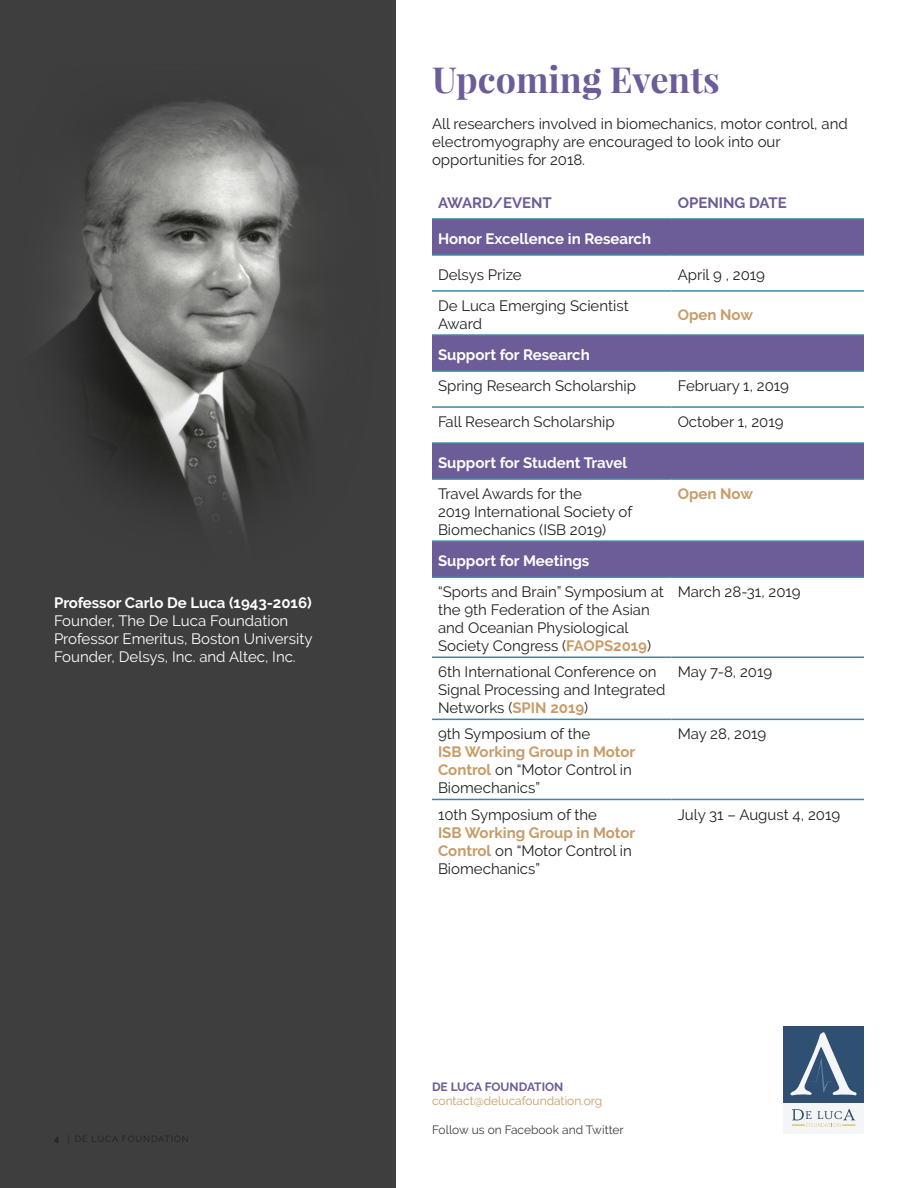
<style>
.page{position:relative;width:918px;height:1188px;background:#fff}
.page>*{position:absolute;margin:0;border:0;box-sizing:border-box;transform-origin:0 0}
.t1{font:700 36px "Playfair Display";color:#6c5c98}
.Body{font:15px/18px "Raleway";color:#231f20}
.Body-2{font:700 15px "Raleway";color:#fff}
.Body-3{font:15px "Raleway";color:#fff}
.Body-4{font:700 15px "Raleway";color:#6c5c98}
.Body-5{font:700 15px "Raleway";color:#c79c68}
.Body-6{font:12px "Raleway";color:#c79c68}
.Body-7{font:12px "Raleway";color:#3e3e3f}
.Body-8{font:700 12px "Raleway";color:#6c5c98}
.s1{font-weight:700;color:#c79c68}
</style>
<div class="page">
<div style="left:0;top:0;width:396px;height:1188px;background:#3e3e3f"></div>
<svg style="left:470px;top:220px;width:394px;height:356px"></svg>
<hr style="left:432px;top:218px;width:240px;height:2px;background:#3c89a7">
<hr style="left:672px;top:218px;width:192px;height:2px;background:#3c89a7">
<hr style="left:432px;top:254px;width:240px;height:2px;background:#3c89a7">
<hr style="left:672px;top:254px;width:192px;height:2px;background:#3c89a7">
<hr style="left:432px;top:290px;width:240px;height:2px;background:#3c89a7">
<hr style="left:672px;top:290px;width:192px;height:2px;background:#3c89a7">
<hr style="left:432px;top:334px;width:240px;height:2px;background:#3c89a7">
<hr style="left:672px;top:334px;width:192px;height:2px;background:#3c89a7">
<hr style="left:432px;top:370px;width:240px;height:2px;background:#3c89a7">
<hr style="left:672px;top:370px;width:192px;height:2px;background:#3c89a7">
<hr style="left:432px;top:406px;width:240px;height:2px;background:#3c89a7">
<hr style="left:672px;top:406px;width:192px;height:2px;background:#3c89a7">
<hr style="left:432px;top:442px;width:240px;height:2px;background:#3c89a7">
<hr style="left:672px;top:442px;width:192px;height:2px;background:#3c89a7">
<hr style="left:432px;top:478px;width:240px;height:2px;background:#3c89a7">
<hr style="left:672px;top:478px;width:192px;height:2px;background:#3c89a7">
<hr style="left:432px;top:540px;width:240px;height:2px;background:#3c89a7">
<hr style="left:672px;top:540px;width:192px;height:2px;background:#3c89a7">
<hr style="left:432px;top:576px;width:240px;height:2px;background:#3c89a7">
<hr style="left:672px;top:576px;width:192px;height:2px;background:#3c89a7">
<hr style="left:432px;top:657px;width:240px;height:1px;background:#3c89a7">
<hr style="left:672px;top:657px;width:192px;height:1px;background:#3c89a7">
<hr style="left:432px;top:719px;width:240px;height:1px;background:#3c89a7">
<hr style="left:672px;top:719px;width:192px;height:1px;background:#3c89a7">
<hr style="left:432px;top:799px;width:240px;height:1px;background:#3c89a7">
<hr style="left:672px;top:799px;width:192px;height:1px;background:#3c89a7">
<img style="left:59px;top:102px;width:411px;height:476px">
<div style="left:783px;top:1026px;width:81px;height:78px;background:#2f4f73"></div>
<div style="left:783px;top:1104px;width:81px;height:30px;background:#f4f5f6"></div>
<svg style="left:792px;top:1109px;width:63px;height:18px"></svg>
<svg style="left:790px;top:1032px;width:67px;height:64px"></svg>
<p class="Body-2" style="left:54px;top:594px;width:259px">Professor Carlo De Luca (1943-2016)</p>
<p class="Body-3" style="left:54px;top:612px;width:236px">Founder, The De Luca Foundation</p>
<p class="Body-3" style="left:54px;top:630px;width:260px">Professor Emeritus, Boston University</p>
<p class="Body-3" style="left:54px;top:648px;width:243px">Founder, Delsys, Inc. and Altec, Inc.</p>
<h1 class="t1" style="left:432px;top:57px;width:289px">Upcoming Events</h1>
<p class="Body" style="left:432px;top:115px;width:417px">All researchers involved in biomechanics, motor control, and electromyography are encouraged to look into our</p>
<p class="Body" style="left:432px;top:151px;width:155px">opportunities for 2018.</p>
<p class="Body-4" style="left:438px;top:194px;width:115px">AWARD/EVENT</p>
<p class="Body-4" style="left:678px;top:194px;width:111px">OPENING DATE</p>
<p class="Body-2" style="left:438px;top:230px;width:215px">Honor Excellence in Research</p>
<p class="Body" style="left:438px;top:266px;width:85px">Delsys Prize</p>
<p class="Body" style="left:678px;top:266px;width:89px">April 9 , 2019</p>
<p class="Body" style="left:438px;top:297px;width:192px">De Luca Emerging Scientist<br>Award</p>
<p class="Body-5" style="left:678px;top:306px;width:77px">Open Now</p>
<p class="Body-2" style="left:438px;top:346px;width:153px">Support for Research</p>
<p class="Body" style="left:438px;top:377px;width:200px">Spring Research Scholarship</p>
<p class="Body" style="left:678px;top:377px;width:113px">February 1, 2019</p>
<p class="Body" style="left:438px;top:413px;width:178px">Fall Research Scholarship</p>
<p class="Body" style="left:678px;top:413px;width:107px">October 1, 2019</p>
<p class="Body-2" style="left:438px;top:454px;width:191px">Support for Student Travel</p>
<p class="Body" style="left:438px;top:485px;width:146px">Travel Awards for the</p>
<p class="Body" style="left:438px;top:503px;width:196px">2019 International Society of<br>Biomechanics (ISB 2019)</p>
<p class="Body-5" style="left:678px;top:485px;width:77px">Open Now</p>
<p class="Body-2" style="left:438px;top:552px;width:153px">Support for Meetings</p>
<p class="Body" style="left:438px;top:583px;width:227px">“Sports and Brain” Symposium at the 9th Federation of the Asian and Oceanian Physiological</p>
<p class="Body" style="left:438px;top:637px;width:215px">Society Congress (<span class="s1">FAOPS2019</span>)</p>
<p class="Body" style="left:678px;top:583px;width:125px">March 28-31, 2019</p>
<p class="Body" style="left:438px;top:663px;width:229px">6th International Conference on<br>Signal Processing and Integrated<br>Networks (<span class="s1">SPIN 2019</span>)</p>
<p class="Body" style="left:678px;top:663px;width:96px">May 7-8, 2019</p>
<p class="Body" style="left:438px;top:725px;width:154px">9th Symposium of the</p>
<p class="Body" style="left:438px;top:743px;width:199px"><span class="s1">ISB Working Group in Motor<br>Control</span> on “Motor Control in<br>Biomechanics”</p>
<p class="Body" style="left:678px;top:725px;width:90px">May 28, 2019</p>
<p class="Body" style="left:438px;top:805px;width:161px">10th Symposium of the</p>
<p class="Body" style="left:438px;top:823px;width:199px"><span class="s1">ISB Working Group in Motor<br>Control</span> on “Motor Control in<br>Biomechanics”</p>
<p class="Body" style="left:678px;top:805px;width:164px">July 31 – August 4, 2019</p>
<p class="Body-8" style="left:432px;top:1080px;width:133px">DE LUCA FOUNDATION</p>
<p class="Body-6" style="left:432px;top:1094px;width:172px">contact@delucafoundation.org</p>
<p class="Body-7" style="left:432px;top:1123px;width:193px">Follow us on Facebook and Twitter</p>
</div>
